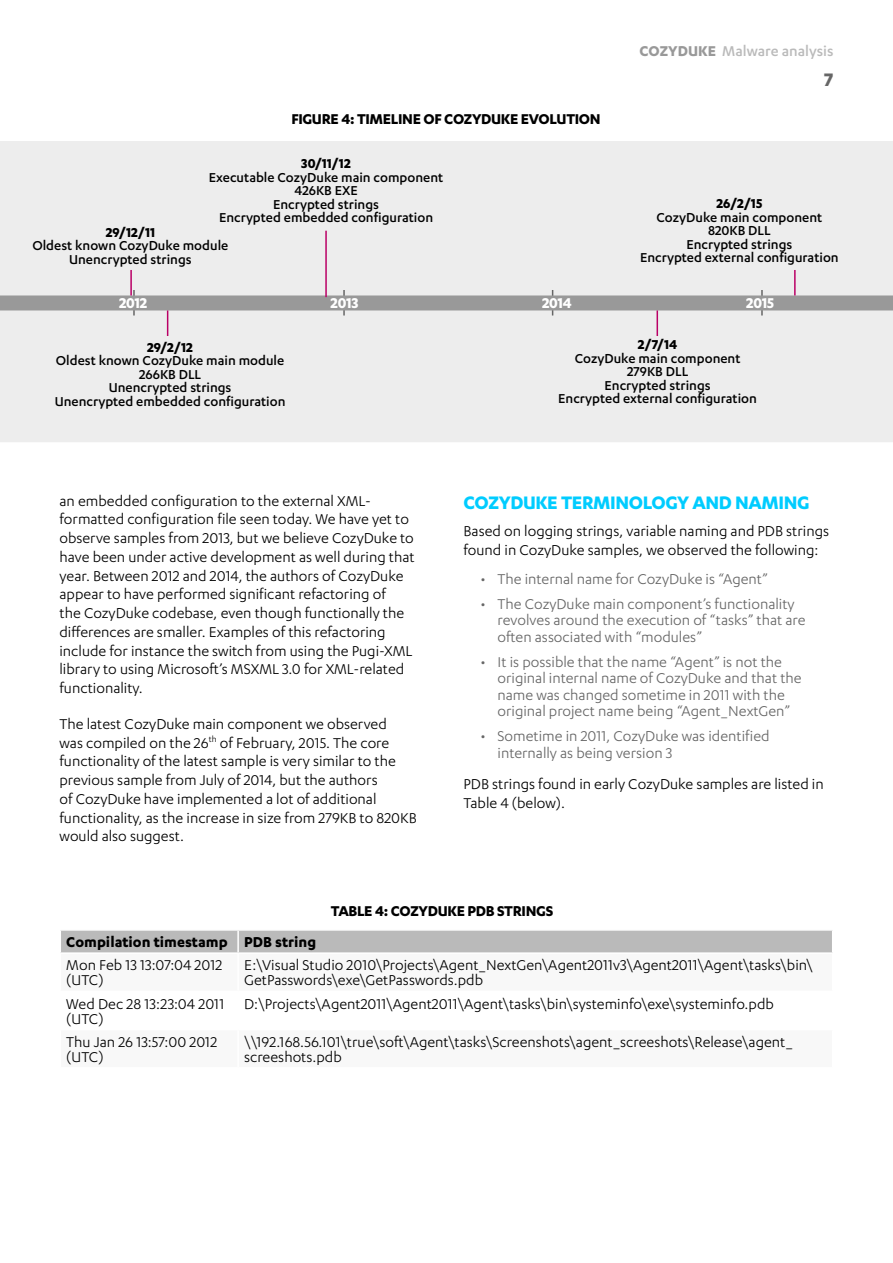
<style>
.page{position:relative;width:893px;height:1263px;background:#fff}
.page>*{position:absolute;margin:0;border:0;box-sizing:border-box;transform-origin:0 0}
.t1{font:700 21px "F Secure Sans";letter-spacing:-.02em;color:#0cf}
.t2{font:700 21px "F Secure Sans";color:#666}
.t3{font:16.5px/18.8px "F Secure Sans";color:#000}
.t4{font:16.5px/16.5px "F Secure Sans";color:#666}
.t5{font:700 16.5px "F Secure Sans";letter-spacing:-.02em;color:#000}
.t6{font:700 16.5px "F Secure Sans";color:#000}
.t7{font:500 16.5px "F Secure Sans";color:#bababa}
.t8{font:700 16.5px "F Secure Sans";letter-spacing:-.02em;color:#fff}
.t9{font:500 15px/13.5px "F Secure Sans";color:#000;text-align:center}
.t10{font:700 15px "F Secure Sans";color:#000}
.s1{font-weight:700;color:#999}
</style>
<div class="page">
<div style="left:1px;top:142px;width:891px;height:299px;background:#ededed"></div>
<div style="left:0;top:141px;width:893px;height:301px;border:2px solid #ededed"></div>
<hr style="left:761px;top:290px;width:2px;height:25px;background:#666">
<hr style="left:343px;top:290px;width:2px;height:25px;background:#666">
<hr style="left:133px;top:290px;width:2px;height:25px;background:#666">
<div style="left:60px;top:930px;width:773px;height:22px;background:#bababa"></div>
<div style="left:0;top:295px;width:893px;height:15px;background:#999"></div>
<hr style="left:130px;top:270px;width:2px;height:25px;background:#ba0066">
<svg style="left:167px;top:310px;width:1px;height:26px"></svg>
<hr style="left:325px;top:231px;width:2px;height:66px;background:#ba0066">
<hr style="left:656px;top:310px;width:2px;height:26px;background:#ba0066">
<hr style="left:794px;top:270px;width:2px;height:25px;background:#ba0066">
<p class="t5" style="left:291px;top:109px;width:311px">FIGURE 4: TIMELINE OF COZYDUKE EVOLUTION</p>
<p class="t10" style="left:301px;top:155px;width:51px">30/11/12</p>
<p class="t9" style="left:209px;top:170px;width:236px">Executable CozyDuke main component<br>426KB EXE<br>Encrypted strings<br>Encrypted embedded configuration</p>
<p class="t10" style="left:106px;top:224px;width:51px">29/12/11</p>
<p class="t9" style="left:32px;top:239px;width:197px">Oldest known CozyDuke module<br>Unencrypted strings</p>
<p class="t7" style="left:639px;top:42px;width:195px"><span class="s1">COZYDUKE</span> Malware analysis</p>
<p class="t2" style="left:824px;top:68px;width:11px">7</p>
<p class="t10" style="left:716px;top:195px;width:47px">26/2/15</p>
<p class="t9" style="left:640px;top:210px;width:200px">CozyDuke main component<br>820KB DLL<br>Encrypted strings<br>Encrypted external configuration</p>
<p class="t8" style="left:119px;top:294px;width:30px">2012</p>
<p class="t8" style="left:331px;top:294px;width:29px">2013</p>
<p class="t8" style="left:542px;top:294px;width:31px">2014</p>
<p class="t8" style="left:746px;top:294px;width:29px">2015</p>
<p class="t10" style="left:147px;top:338px;width:47px">29/2/12</p>
<p class="t9" style="left:55px;top:353px;width:232px">Oldest known CozyDuke main module<br>266KB DLL<br>Unencrypted strings<br>Unencrypted embedded configuration</p>
<p class="t3" style="left:60px;top:491px;width:357px">an embedded configuration to the external XML&shy;formatted configuration file seen today. We have yet to observe samples from 2013, but we believe CozyDuke to have been under active development as well during that year. Between 2012 and 2014, the authors of CozyDuke appear to have performed significant refactoring of<br>the CozyDuke codebase, even though functionally the differences are smaller. Examples of this refactoring include for instance the switch from using the Pugi-XML library to using Microsoft’s MSXML 3.0 for XML-related functionality.</p>
<p class="t3" style="left:60px;top:714px;width:359px">The latest CozyDuke main component we observed<br>was compiled on the 26<sup>th</sup> of February, 2015. The core functionality of the latest sample is very similar to the previous sample from July of 2014, but the authors<br>of CozyDuke have implemented a lot of additional functionality, as the increase in size from 279KB to 820KB would also suggest.</p>
<p class="t10" style="left:638px;top:336px;width:41px">2/7/14</p>
<p class="t9" style="left:558px;top:351px;width:200px">CozyDuke main component<br>279KB DLL<br>Encrypted strings<br>Encrypted external configuration</p>
<p class="t1" style="left:463px;top:490px;width:347px">COZYDUKE TERMINOLOGY AND NAMING</p>
<p class="t3" style="left:463px;top:521px;width:367px">Based on logging strings, variable naming and PDB strings found in CozyDuke samples, we observed the following:</p>
<p class="t4" style="left:480px;top:570px;width:289px">• The internal name for CozyDuke is “Agent”</p>
<p class="t4" style="left:497px;top:595px;width:310px;text-indent:-17px">• The CozyDuke main component’s functionality revolves around the execution of “tasks” that are often associated with “modules”</p>
<p class="t4" style="left:497px;top:653px;width:306px;text-indent:-17px">• It is possible that the name “Agent” is not the original internal name of CozyDuke and that the name was changed sometime in 2011 with the original project name being “Agent_NextGen”</p>
<p class="t4" style="left:497px;top:728px;width:274px;text-indent:-17px">• Sometime in 2011, CozyDuke was identified internally as being version 3</p>
<p class="t3" style="left:463px;top:775px;width:362px">PDB strings found in early CozyDuke samples are listed in<br>Table 4 (below).</p>
<p class="t5" style="left:331px;top:902px;width:224px">TABLE 4: COZYDUKE PDB STRINGS</p>
<p class="t6" style="left:66px;top:933px;width:251px">Compilation timestamp PDB string</p>
<p class="t3" style="left:66px;top:957px;width:158px;line-height:15px">Mon Feb 13 13:07:04 2012 (UTC)</p>
<p class="t3" style="left:244px;top:957px;width:570px;line-height:15px">E:\Visual Studio 2010\Projects\Agent_NextGen\Agent2011v3\Agent2011\Agent\tasks\bin\<br>GetPasswords\exe\GetPasswords.pdb</p>
<p class="t3" style="left:66px;top:995px;width:160px;line-height:15px">Wed Dec 28 13:23:04 2011 (UTC)</p>
<p class="t3" style="left:244px;top:994px;width:531px">D:\Projects\Agent2011\Agent2011\Agent\tasks\bin\systeminfo\exe\systeminfo.pdb</p>
<p class="t3" style="left:66px;top:1034px;width:152px;line-height:15px">Thu Jan 26 13:57:00 2012 (UTC)</p>
<p class="t3" style="left:244px;top:1034px;width:550px;line-height:15px">\\192.168.56.101\true\soft\Agent\tasks\Screenshots\agent_screeshots\Release\agent_ screeshots.pdb</p>
</div>
